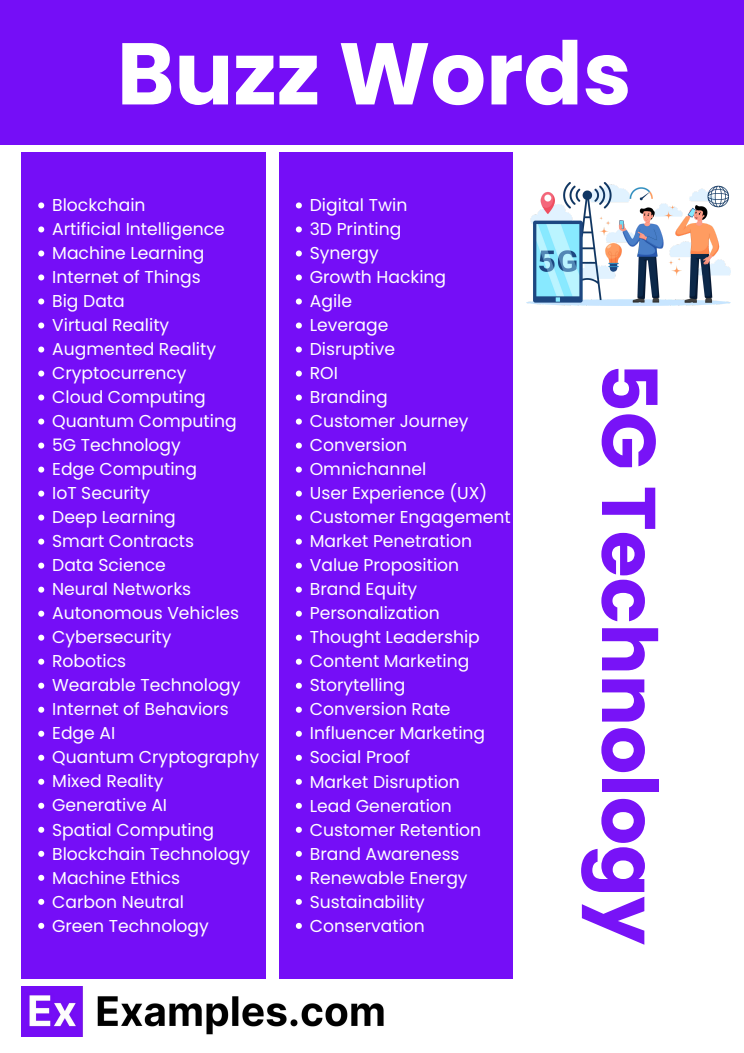
<style>
.page{position:relative;width:744px;height:1053px;background:#fff}
.page>*{position:absolute;margin:0;border:0;box-sizing:border-box;transform-origin:0 0}
.t1{font:700 87.36px "Poppins";color:#fff}
.t2{font:700 75.92px "Poppins";color:#750ef7}
.t3{font:17.2px "Poppins";color:#fff}
</style>
<div class="page">
<div style="left:0;top:0;width:744px;height:144px;background:#750ef7"></div>
<div style="left:22px;top:153px;width:244px;height:825px;background:#750ef7"></div>
<svg style="left:38px;top:202px;width:6px;height:6px"></svg>
<svg style="left:38px;top:226px;width:6px;height:6px"></svg>
<svg style="left:38px;top:250px;width:6px;height:6px"></svg>
<svg style="left:38px;top:274px;width:6px;height:6px"></svg>
<svg style="left:38px;top:298px;width:6px;height:6px"></svg>
<svg style="left:38px;top:322px;width:6px;height:6px"></svg>
<svg style="left:38px;top:346px;width:6px;height:6px"></svg>
<svg style="left:38px;top:370px;width:6px;height:6px"></svg>
<svg style="left:38px;top:394px;width:6px;height:6px"></svg>
<svg style="left:38px;top:418px;width:6px;height:6px"></svg>
<svg style="left:38px;top:442px;width:6px;height:6px"></svg>
<svg style="left:38px;top:466px;width:6px;height:6px"></svg>
<svg style="left:38px;top:490px;width:6px;height:6px"></svg>
<svg style="left:38px;top:514px;width:6px;height:6px"></svg>
<svg style="left:38px;top:538px;width:6px;height:6px"></svg>
<svg style="left:38px;top:562px;width:6px;height:6px"></svg>
<svg style="left:38px;top:586px;width:6px;height:6px"></svg>
<svg style="left:38px;top:610px;width:6px;height:6px"></svg>
<svg style="left:38px;top:634px;width:6px;height:6px"></svg>
<svg style="left:38px;top:658px;width:6px;height:6px"></svg>
<svg style="left:38px;top:682px;width:6px;height:6px"></svg>
<svg style="left:38px;top:706px;width:6px;height:6px"></svg>
<svg style="left:38px;top:730px;width:6px;height:6px"></svg>
<svg style="left:38px;top:754px;width:6px;height:6px"></svg>
<svg style="left:38px;top:778px;width:6px;height:6px"></svg>
<svg style="left:38px;top:802px;width:6px;height:6px"></svg>
<svg style="left:38px;top:826px;width:6px;height:6px"></svg>
<svg style="left:38px;top:850px;width:6px;height:6px"></svg>
<svg style="left:38px;top:874px;width:6px;height:6px"></svg>
<svg style="left:38px;top:898px;width:6px;height:6px"></svg>
<svg style="left:38px;top:922px;width:6px;height:6px"></svg>
<div style="left:279px;top:153px;width:234px;height:825px;background:#750ef7"></div>
<svg style="left:296px;top:202px;width:6px;height:6px"></svg>
<svg style="left:296px;top:226px;width:6px;height:6px"></svg>
<svg style="left:296px;top:250px;width:6px;height:6px"></svg>
<svg style="left:296px;top:274px;width:6px;height:6px"></svg>
<svg style="left:296px;top:298px;width:6px;height:6px"></svg>
<svg style="left:296px;top:322px;width:6px;height:6px"></svg>
<svg style="left:296px;top:346px;width:6px;height:6px"></svg>
<svg style="left:296px;top:370px;width:6px;height:6px"></svg>
<svg style="left:296px;top:394px;width:6px;height:6px"></svg>
<svg style="left:296px;top:418px;width:6px;height:6px"></svg>
<svg style="left:296px;top:442px;width:6px;height:6px"></svg>
<svg style="left:296px;top:466px;width:6px;height:6px"></svg>
<svg style="left:296px;top:490px;width:6px;height:6px"></svg>
<svg style="left:296px;top:514px;width:6px;height:6px"></svg>
<svg style="left:296px;top:538px;width:6px;height:6px"></svg>
<svg style="left:296px;top:562px;width:6px;height:6px"></svg>
<svg style="left:296px;top:586px;width:6px;height:6px"></svg>
<svg style="left:296px;top:610px;width:6px;height:6px"></svg>
<svg style="left:296px;top:634px;width:6px;height:6px"></svg>
<svg style="left:296px;top:658px;width:6px;height:6px"></svg>
<svg style="left:296px;top:682px;width:6px;height:6px"></svg>
<svg style="left:296px;top:706px;width:6px;height:6px"></svg>
<svg style="left:296px;top:730px;width:6px;height:6px"></svg>
<svg style="left:296px;top:754px;width:6px;height:6px"></svg>
<svg style="left:296px;top:778px;width:6px;height:6px"></svg>
<svg style="left:296px;top:802px;width:6px;height:6px"></svg>
<svg style="left:296px;top:826px;width:6px;height:6px"></svg>
<svg style="left:296px;top:850px;width:6px;height:6px"></svg>
<svg style="left:296px;top:874px;width:6px;height:6px"></svg>
<svg style="left:296px;top:898px;width:6px;height:6px"></svg>
<svg style="left:296px;top:922px;width:6px;height:6px"></svg>
<img style="left:22px;top:986px;width:362px;height:50px">
<img style="left:527px;top:182px;width:203px;height:123px">
<p class="t1" style="left:117px;top:13px;width:516px">Buzz Words</p>
<h1 class="t3" style="left:52px;top:193px;width:95px">Blockchain</h1>
<p class="t3" style="left:52px;top:217px;width:174px">Artificial Intelligence</p>
<p class="t3" style="left:52px;top:241px;width:154px">Machine Learning</p>
<p class="t3" style="left:52px;top:265px;width:150px">Internet of Things</p>
<p class="t3" style="left:52px;top:289px;width:74px">Big Data</p>
<p class="t3" style="left:52px;top:313px;width:119px">Virtual Reality</p>
<p class="t3" style="left:52px;top:337px;width:165px">Augmented Reality</p>
<p class="t3" style="left:52px;top:361px;width:136px">Cryptocurrency</p>
<p class="t3" style="left:52px;top:385px;width:155px">Cloud Computing</p>
<p class="t3" style="left:52px;top:409px;width:186px">Quantum Computing</p>
<p class="t3" style="left:52px;top:433px;width:130px">5G Technology</p>
<p class="t3" style="left:52px;top:457px;width:147px">Edge Computing</p>
<p class="t3" style="left:52px;top:481px;width:99px">IoT Security</p>
<p class="t3" style="left:52px;top:505px;width:125px">Deep Learning</p>
<p class="t3" style="left:52px;top:529px;width:143px">Smart Contracts</p>
<p class="t3" style="left:52px;top:553px;width:115px">Data Science</p>
<p class="t3" style="left:52px;top:577px;width:140px">Neural Networks</p>
<p class="t3" style="left:52px;top:601px;width:189px">Autonomous Vehicles</p>
<p class="t3" style="left:52px;top:625px;width:121px">Cybersecurity</p>
<p class="t3" style="left:52px;top:649px;width:76px">Robotics</p>
<p class="t3" style="left:52px;top:673px;width:190px">Wearable Technology</p>
<p class="t3" style="left:52px;top:697px;width:178px">Internet of Behaviors</p>
<p class="t3" style="left:52px;top:721px;width:65px">Edge AI</p>
<p class="t3" style="left:52px;top:745px;width:209px">Quantum Cryptography</p>
<p class="t3" style="left:52px;top:769px;width:113px">Mixed Reality</p>
<p class="t3" style="left:52px;top:793px;width:116px">Generative AI</p>
<p class="t3" style="left:52px;top:817px;width:164px">Spatial Computing</p>
<p class="t3" style="left:52px;top:841px;width:199px">Blockchain Technology</p>
<p class="t3" style="left:52px;top:865px;width:130px">Machine Ethics</p>
<p class="t3" style="left:52px;top:889px;width:133px">Carbon Neutral</p>
<p class="t3" style="left:52px;top:913px;width:158px">Green Technology</p>
<p class="t3" style="left:310px;top:193px;width:99px">Digital Twin</p>
<p class="t3" style="left:310px;top:217px;width:93px">3D Printing</p>
<p class="t3" style="left:310px;top:241px;width:71px">Synergy</p>
<p class="t3" style="left:310px;top:265px;width:138px">Growth Hacking</p>
<p class="t3" style="left:310px;top:289px;width:44px">Agile</p>
<p class="t3" style="left:310px;top:313px;width:80px">Leverage</p>
<p class="t3" style="left:310px;top:337px;width:87px">Disruptive</p>
<p class="t3" style="left:310px;top:361px;width:30px">ROI</p>
<p class="t3" style="left:310px;top:385px;width:80px">Branding</p>
<p class="t3" style="left:310px;top:409px;width:160px">Customer Journey</p>
<p class="t3" style="left:310px;top:433px;width:99px">Conversion</p>
<p class="t3" style="left:310px;top:457px;width:118px">Omnichannel</p>
<p class="t3" style="left:310px;top:481px;width:179px">User Experience (UX)</p>
<p class="t3" style="left:310px;top:505px;width:202px">Customer Engagement</p>
<p class="t3" style="left:310px;top:529px;width:164px">Market Penetration</p>
<p class="t3" style="left:310px;top:553px;width:151px">Value Proposition</p>
<p class="t3" style="left:310px;top:577px;width:109px">Brand Equity</p>
<p class="t3" style="left:310px;top:601px;width:132px">Personalization</p>
<p class="t3" style="left:310px;top:625px;width:172px">Thought Leadership</p>
<p class="t3" style="left:310px;top:649px;width:161px">Content Marketing</p>
<p class="t3" style="left:310px;top:673px;width:97px">Storytelling</p>
<p class="t3" style="left:310px;top:697px;width:142px">Conversion Rate</p>
<p class="t3" style="left:310px;top:721px;width:177px">Influencer Marketing</p>
<p class="t3" style="left:310px;top:745px;width:102px">Social Proof</p>
<p class="t3" style="left:310px;top:769px;width:152px">Market Disruption</p>
<p class="t3" style="left:310px;top:793px;width:144px">Lead Generation</p>
<p class="t3" style="left:310px;top:817px;width:173px">Customer Retention</p>
<p class="t3" style="left:310px;top:841px;width:151px">Brand Awareness</p>
<p class="t3" style="left:310px;top:865px;width:159px">Renewable Energy</p>
<p class="t3" style="left:310px;top:889px;width:117px">Sustainability</p>
<p class="t3" style="left:310px;top:913px;width:117px">Conservation</p>
<h2 class="t2" style="left:682px;top:362px;width:583px;rotate:90deg">5G Technology</h2>
</div>
